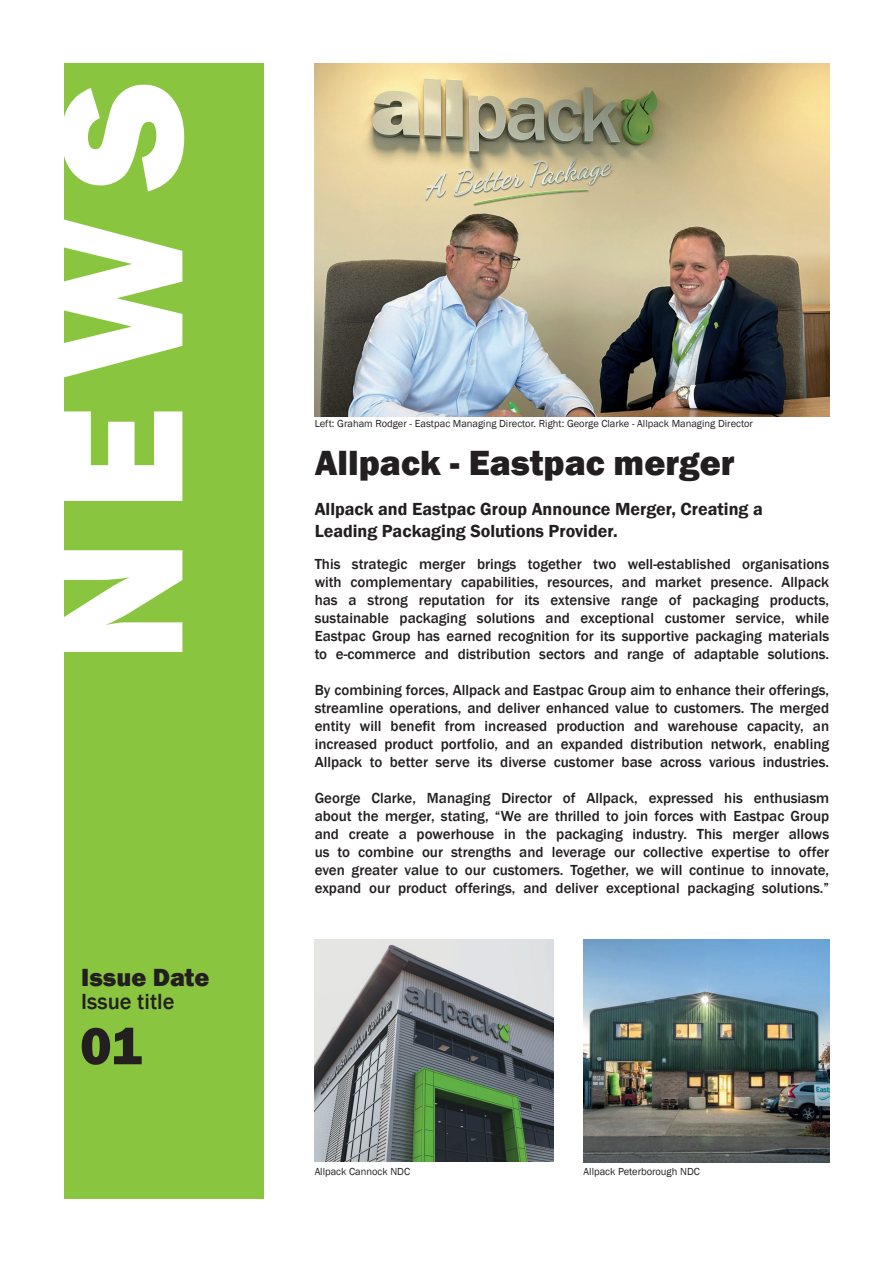
<style>
.page{position:relative;width:893px;height:1263px;background:#fff}
.page>*{position:absolute;margin:0;border:0;box-sizing:border-box;transform-origin:0 0}
.t1{font:800 178.5px "Franklin Gothic";color:#fff}
.t2{font:800 54px "Franklin Gothic";color:#231f20}
.t3{font:800 36px "Franklin Gothic";color:#231f20}
.t4{font:800 25.5px "Franklin Gothic";color:#231f20}
.t5{font:500 22.5px "Franklin Gothic";color:#231f20}
.t6{font:600 18px/21.6px "Franklin Gothic";color:#231f20}
.t7{font:500 15px/18px "Franklin Gothic";color:#231f20;text-align:justify}
.t8{font:10.5px "Franklin Gothic";color:#231f20}
</style>
<div class="page">
<div style="left:64px;top:64px;width:200px;height:1135px;background:#89c53f"></div>
<img style="left:315px;top:64px;width:514px;height:352px">
<img style="left:584px;top:940px;width:245px;height:222px">
<img style="left:315px;top:940px;width:239px;height:221px">
<h1 class="t1" style="left:7px;top:662px;width:584px;rotate:-90deg">NEWS</h1>
<h3 class="t4" style="left:81px;top:961px;width:130px">Issue Date</h3>
<h3 class="t5" style="left:81px;top:987px;width:95px">Issue title</h3>
<h2 class="t2" style="left:80px;top:1011px;width:64px">01</h2>
<p class="t8" style="left:315px;top:417px;width:440px">Left: Graham Rodger - Eastpac Managing Director. Right: George Clarke - Allpack Managing Director</p>
<h3 class="t3" style="left:315px;top:440px;width:421px">Allpack - Eastpac merger</h3>
<p class="t6" style="left:315px;top:498px;width:450px">Allpack and Eastpac Group Announce Merger, Creating a<br>Leading Packaging Solutions Provider.</p>
<p class="t7" style="left:315px;top:555px;width:516px">This strategic merger brings together two well-established organisations with complementary capabilities, resources, and market presence. Allpack has a strong reputation for its extensive range of packaging products, sustainable packaging solutions and exceptional customer service, while Eastpac Group has earned recognition for its supportive packaging materials to e-commerce and distribution sectors and range of adaptable solutions.</p>
<p class="t7" style="left:315px;top:681px;width:516px">By combining forces, Allpack and Eastpac Group aim to enhance their offerings, streamline operations, and deliver enhanced value to customers. The merged entity will benefit from increased production and warehouse capacity, an increased product portfolio, and an expanded distribution network, enabling Allpack to better serve its diverse customer base across various industries.</p>
<p class="t7" style="left:315px;top:789px;width:516px">George Clarke, Managing Director of Allpack, expressed his enthusiasm about the merger, stating, “We are thrilled to join forces with Eastpac Group and create a powerhouse in the packaging industry. This merger allows us to combine our strengths and leverage our collective expertise to offer even greater value to our customers. Together, we will continue to innovate, expand our product offerings, and deliver exceptional packaging solutions.”</p>
<p class="t8" style="left:315px;top:1164px;width:97px">Allpack Cannock NDC</p>
<p class="t8" style="left:584px;top:1164px;width:118px">Allpack Peterborough NDC</p>
</div>
